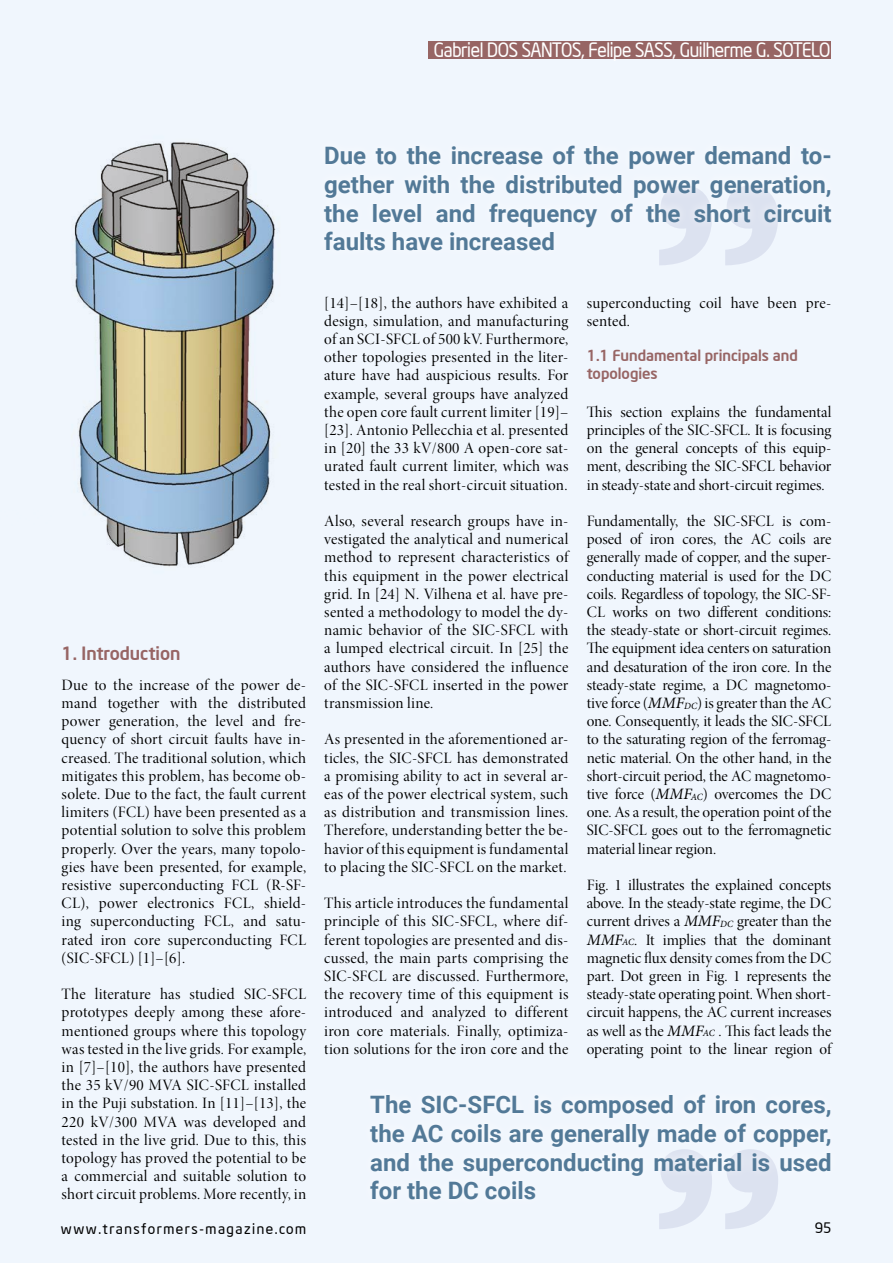
<style>
.page{position:relative;width:893px;height:1263px;background:#f0f6fd}
.page>*{position:absolute;margin:0;border:0;box-sizing:border-box;transform-origin:0 0}
.t1{font:700 24px/28.8px "Roboto";color:#527997;text-align:justify}
.t2{font:19.5px "Neo Sans Intel";letter-spacing:-.02em;color:#fff;scale:.91 1}
.t3{font:500 18px "Neo Sans Intel";color:#976564}
.t4{font:15.9px/18.1px "Minion Pro Disp";letter-spacing:.01em;color:#000;text-align:justify}
.t5{font:500 15px/18.1px "Neo Sans Intel";color:#976564}
.t6{font:14.25px "Neo Sans Intel";letter-spacing:.11em;color:#000}
.s1{font-family:"Minion Pro";font-style:italic}
.s2{font-family:"Minion Pro";font-style:italic;font-size:9.6px}
</style>
<div class="page">
<img style="left:74px;top:142px;width:202px;height:425px">
<svg style="left:659px;top:259px;width:96px;height:6px"></svg>
<svg style="left:659px;top:1208px;width:112px;height:21px"></svg>
<div style="left:316px;top:137px;width:524px;height:122px;background:#fff;opacity:.75"></div>
<div style="left:362px;top:1086px;width:478px;height:122px;background:#fff;opacity:.75"></div>
<div style="left:428px;top:41px;width:403px;height:17px;background:#976564"></div>
<p class="t2" style="left:434px;top:37px;width:437px">Gabriel DOS SANTOS, Felipe SASS, Guilherme G. SOTELO</p>
<h1 class="t1" style="left:324px;top:140px;width:509px">Due to the increase of the power demand to&shy;gether with the distributed power generation, the level and frequency of the short circuit faults have increased</h1>
<p class="t3" style="left:62px;top:642px;width:120px">1. Introduction</p>
<p class="t4" style="left:62px;top:676px;width:246px">Due to the increase of the power de&shy;mand together with the distributed power generation, the level and fre&shy;quency of short circuit faults have in&shy;creased. The traditional solution, which mitigates this problem, has become ob&shy;solete. Due to the fact, the fault current limiters (FCL) have been presented as a potential solution to solve this problem properly. Over the years, many topolo&shy;gies have been presented, for example, resistive superconducting FCL (R-SF-CL), power electronics FCL, shield&shy;ing superconducting FCL, and satu&shy;rated iron core superconducting FCL (SIC-SFCL) [1]–[6].</p>
<p class="t4" style="left:62px;top:985px;width:246px">The literature has studied SIC-SFCL prototypes deeply among these afore&shy;mentioned groups where this topology was tested in the live grids. For example, in [7]–[10], the authors have presented the 35 kV/90 MVA SIC-SFCL installed in the Puji substation. In [11]–[13], the 220 kV/300 MVA was developed and tested in the live grid. Due to this, this topology has proved the potential to be a commercial and suitable solution to short circuit problems. More recently, in</p>
<p class="t4" style="left:324px;top:294px;width:246px">[14]–[18], the authors have exhibited a design, simulation, and manufacturing of an SCI-SFCL of 500 kV. Furthermore, other topologies presented in the liter&shy;ature have had auspicious results. For example, several groups have analyzed the open core fault current limiter [19]– [23]. Antonio Pellecchia et al. presented in [20] the 33 kV/800 A open-core sat&shy;urated fault current limiter, which was tested in the real short-circuit situation.</p>
<p class="t4" style="left:324px;top:512px;width:246px">Also, several research groups have in&shy;vestigated the analytical and numerical method to represent characteristics of this equipment in the power electrical grid. In [24] N. Vilhena et al. have pre&shy;sented a methodology to model the dy&shy;namic behavior of the SIC-SFCL with a lumped electrical circuit. In [25] the authors have considered the influence of the SIC-SFCL inserted in the power transmission line.</p>
<p class="t4" style="left:324px;top:730px;width:246px">As presented in the aforementioned ar&shy;ticles, the SIC-SFCL has demonstrated a promising ability to act in several ar&shy;eas of the power electrical system, such as distribution and transmission lines.<br>Therefore, understanding better the be&shy;havior of this equipment is fundamental to placing the SIC-SFCL on the market.</p>
<p class="t4" style="left:324px;top:894px;width:246px">This article introduces the fundamental principle of this SIC-SFCL, where dif&shy;ferent topologies are presented and dis&shy;cussed, the main parts comprising the SIC-SFCL are discussed. Furthermore, the recovery time of this equipment is introduced and analyzed to different iron core materials. Finally, optimiza&shy;tion solutions for the iron core and the</p>
<p class="t4" style="left:587px;top:294px;width:246px">superconducting coil have been pre&shy;sented.</p>
<p class="t5" style="left:587px;top:346px;width:213px">1.1 Fundamental principals and topologies</p>
<p class="t4" style="left:587px;top:403px;width:246px">This section explains the fundamental principles of the SIC-SFCL. It is focusing on the general concepts of this equip&shy;ment, describing the SIC-SFCL behavior in steady-state and short-circuit regimes.</p>
<p class="t4" style="left:587px;top:512px;width:246px">Fundamentally, the SIC-SFCL is com&shy;posed of iron cores, the AC coils are generally made of copper, and the super&shy;conducting material is used for the DC coils. Regardless of topology, the SIC-SF-CL works on two different conditions: the steady-state or short-circuit regimes.<br>The equipment idea centers on saturation and desaturation of the iron core. In the steady-state regime, a DC magnetomo&shy;tive force (<span class="s1">MMF</span><span class="s2">DC</span>) is greater than the AC one. Consequently, it leads the SIC-SFCL to the saturating region of the ferromag&shy;netic material. On the other hand, in the short-circuit period, the AC magnetomo&shy;tive force (<span class="s1">MMF</span><span class="s2">AC</span>) overcomes the DC one. As a result, the operation point of the SIC-SFCL goes out to the ferromagnetic material linear region.</p>
<p class="t4" style="left:587px;top:876px;width:246px">Fig. 1 illustrates the explained concepts above. In the steady-state regime, the DC current drives a <span class="s1">MMF</span><span class="s2">DC</span> greater than the <span class="s1">MMF</span><span class="s2">AC</span>. It implies that the dominant magnetic flux density comes from the DC part. Dot green in Fig. 1 represents the steady-state operating point. When short&shy;circuit happens, the AC current increases as well as the <span class="s1">MMF</span><span class="s2">AC</span> . This fact leads the operating point to the linear region of</p>
<h1 class="t1" style="left:370px;top:1089px;width:463px">The SIC-SFCL is composed of iron cores, the AC coils are generally made of copper, and the superconducting material is used for the DC coils</h1>
<p class="t6" style="left:61px;top:1220px;width:247px">www.transformers-magazine.com</p>
<p class="t6" style="left:815px;top:1219px;width:18px">95</p>
</div>
